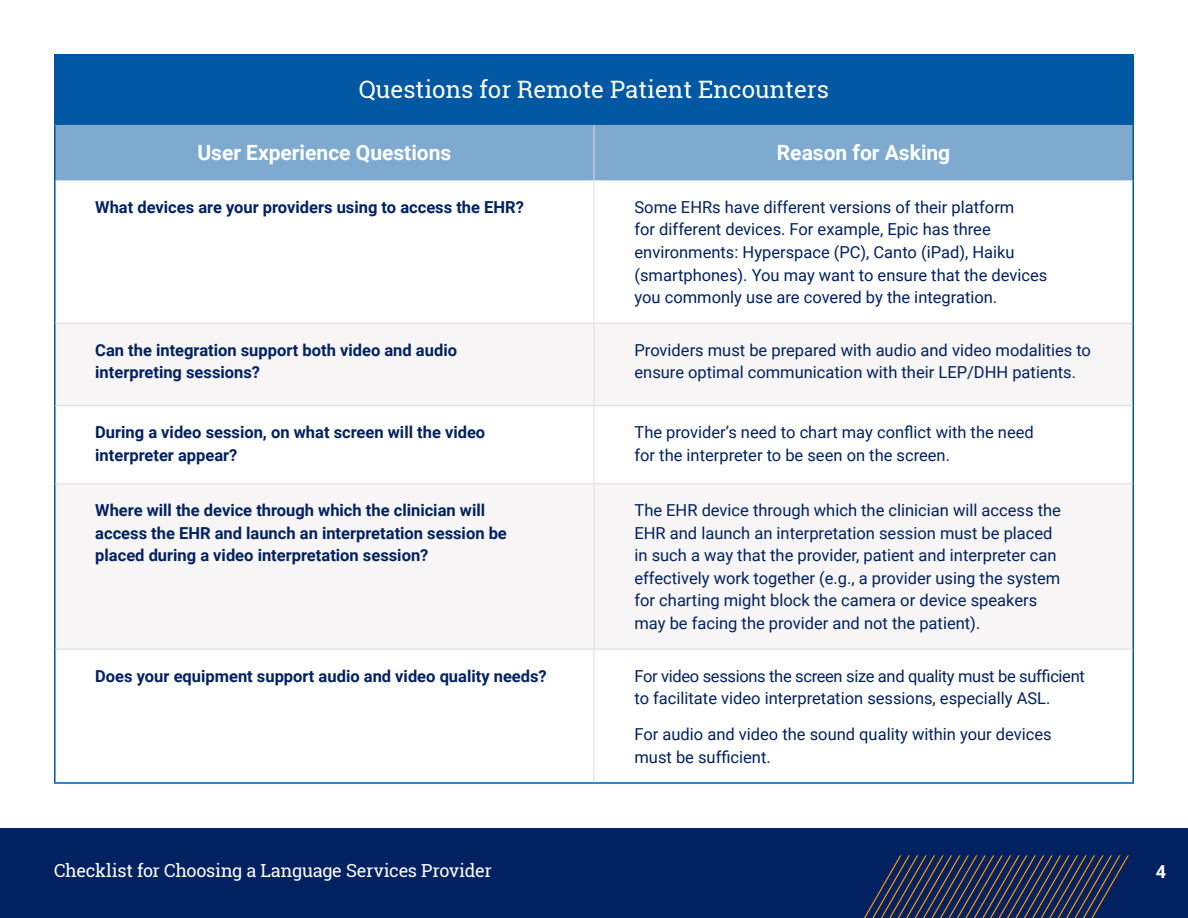
<style>
.page{position:relative;width:1188px;height:918px;background:#fff}
.page>*{position:absolute;margin:0;border:0;box-sizing:border-box;transform-origin:0 0}
.t1{font:24px "Roboto Slab";color:#fff}
.t2{font:700 21px "Roboto";color:#fff}
.t3{font:18px "Roboto Slab";letter-spacing:-.015em;color:#fff}
.t4{font:700 18px "Roboto";color:#fff}
.t5{font:16.5px/22.5px "Roboto";color:#012161}
.t6{font:700 16.5px/22.5px "Roboto";color:#012161}
</style>
<div class="page">
<div style="left:0;top:828px;width:1188px;height:90px;background:#012161"></div>
<svg style="left:864px;top:855px;width:265px;height:63px"></svg>
<div style="left:55px;top:55px;width:1078px;height:69px;background:#0058a2"></div>
<div style="left:56px;top:125px;width:1076px;height:55px;background:#7faad0"></div>
<svg style="left:56px;top:324px;width:1076px;height:325px;fill:#f7f5f5"></svg>
<hr style="left:54px;top:54px;width:540px;height:2px;background:#0057a0">
<hr style="left:54px;top:55px;width:2px;height:69px;background:#0057a0">
<hr style="left:594px;top:54px;width:540px;height:2px;background:#0057a0">
<hr style="left:1132px;top:55px;width:2px;height:69px;background:#0057a0">
<hr style="left:54px;top:124px;width:2px;height:56px;background:#0057a0">
<hr style="left:1132px;top:124px;width:2px;height:56px;background:#0057a0">
<hr style="left:54px;top:180px;width:2px;height:143px;background:#0057a0">
<hr style="left:1132px;top:180px;width:2px;height:143px;background:#0057a0">
<hr style="left:54px;top:323px;width:2px;height:83px;background:#0057a0">
<hr style="left:1132px;top:323px;width:2px;height:83px;background:#0057a0">
<hr style="left:54px;top:406px;width:2px;height:78px;background:#0057a0">
<hr style="left:1132px;top:406px;width:2px;height:78px;background:#0057a0">
<hr style="left:54px;top:484px;width:2px;height:165px;background:#0057a0">
<hr style="left:1132px;top:484px;width:2px;height:165px;background:#0057a0">
<hr style="left:54px;top:649px;width:2px;height:133px;background:#0057a0">
<hr style="left:1132px;top:649px;width:2px;height:133px;background:#0057a0">
<hr style="left:54px;top:782px;width:540px;height:2px;background:#0057a0">
<hr style="left:594px;top:782px;width:540px;height:2px;background:#0057a0">
<hr style="left:594px;top:125px;width:1px;height:55px;background:#dbdbdb">
<hr style="left:594px;top:180px;width:1px;height:143px;background:#dbdbdb">
<hr style="left:56px;top:323px;width:538px;height:1px;background:#dbdbdb">
<hr style="left:594px;top:323px;width:538px;height:1px;background:#dbdbdb">
<hr style="left:594px;top:324px;width:1px;height:81px;background:#dbdbdb">
<hr style="left:56px;top:405px;width:538px;height:1px;background:#dbdbdb">
<hr style="left:594px;top:405px;width:538px;height:1px;background:#dbdbdb">
<hr style="left:594px;top:406px;width:1px;height:77px;background:#dbdbdb">
<hr style="left:56px;top:483px;width:538px;height:1px;background:#dbdbdb">
<hr style="left:594px;top:483px;width:538px;height:1px;background:#dbdbdb">
<hr style="left:594px;top:484px;width:1px;height:165px;background:#dbdbdb">
<hr style="left:56px;top:649px;width:538px;height:1px;background:#dbdbdb">
<hr style="left:594px;top:649px;width:538px;height:1px;background:#dbdbdb">
<hr style="left:594px;top:649px;width:1px;height:133px;background:#dbdbdb">
<hr style="left:56px;top:123px;width:538px;height:2px;background:#0058a2">
<hr style="left:594px;top:123px;width:538px;height:2px;background:#0058a2">
<h1 class="t1" style="left:359px;top:72px;width:472px">Questions for Remote Patient Encounters</h1>
<p class="t2" style="left:197px;top:138px;width:255px">User Experience Questions</p>
<p class="t2" style="left:777px;top:138px;width:175px">Reason for Asking</p>
<p class="t6" style="left:95px;top:195px;width:430px">What devices are your providers using to access the EHR?</p>
<p class="t5" style="left:635px;top:195px;width:414px">Some EHRs have different versions of their platform<br>for different devices. For example, Epic has three environments: Hyperspace (PC), Canto (iPad), Haiku (smartphones). You may want to ensure that the devices you commonly use are covered by the integration.</p>
<p class="t6" style="left:95px;top:338px;width:363px">Can the integration support both video and audio interpreting sessions?</p>
<p class="t5" style="left:635px;top:338px;width:458px">Providers must be prepared with audio and video modalities to ensure optimal communication with their LEP/DHH patients.</p>
<p class="t6" style="left:95px;top:420px;width:392px">During a video session, on what screen will the video interpreter appear?</p>
<p class="t5" style="left:635px;top:420px;width:401px">The provider’s need to chart may conflict with the need for the interpreter to be seen on the screen.</p>
<p class="t6" style="left:95px;top:499px;width:413px">Where will the device through which the clinician will access the EHR and launch an interpretation session be placed during a video interpretation session?</p>
<p class="t5" style="left:635px;top:499px;width:428px">The EHR device through which the clinician will access the EHR and launch an interpretation session must be placed in such a way that the provider, patient and interpreter can effectively work together (e.g., a provider using the system for charting might block the camera or device speakers may be facing the provider and not the patient).</p>
<p class="t6" style="left:95px;top:664px;width:453px">Does your equipment support audio and video quality needs?</p>
<p class="t5" style="left:635px;top:664px;width:452px">For video sessions the screen size and quality must be sufficient to facilitate video interpretation sessions, especially ASL.</p>
<p class="t5" style="left:635px;top:723px;width:419px">For audio and video the sound quality within your devices must be sufficient.</p>
<p class="t3" style="left:54px;top:858px;width:439px">Checklist for Choosing a Language Services Provider</p>
<p class="t4" style="left:1156px;top:859px;width:12px">4</p>
</div>
